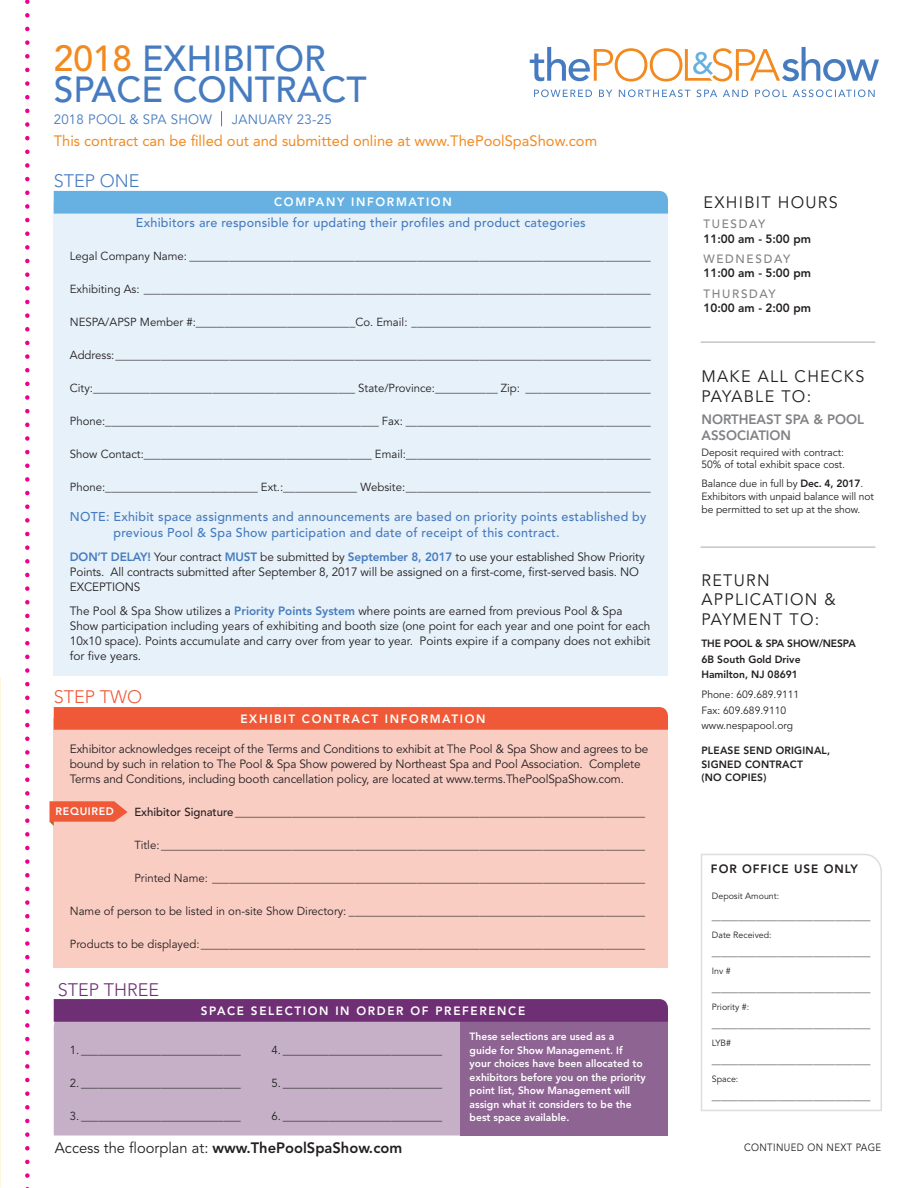
<style>
.page{position:relative;width:918px;height:1188px;background:#fff}
.page>*{position:absolute;margin:0;border:0;box-sizing:border-box;transform-origin:0 0}
.t1{font:500 36px/31.2px "Avenir LT Std";color:#467cbf}
.t2{font:300 18px "Avenir LT Std";color:#6f2f75}
.t3{font:300 18px "Avenir LT Std";color:#467cbf}
.t4{font:300 18px "Avenir LT Std";color:#f05937}
.t5{font:16.5px/19.8px "Avenir LT Std";letter-spacing:.08em;color:#231f20}
.t6{font:15px "Avenir LT Std";color:#f28a20}
.t7{font:800 15px "Avenir LT Std";color:#231f20}
.t8{font:13.5px "Avenir LT Std";letter-spacing:.02em;color:#467cbf}
.t9{font:800 13.5px/16.2px "Avenir LT Std";color:#808285}
.t10{font:500 12.75px/16.5px "Avenir LT Std";letter-spacing:.02em;color:#467cbf}
.t11{font:12px/15px "Avenir LT Std";letter-spacing:-.01em;color:#231f20}
.t12{font:800 12px "Avenir LT Std";letter-spacing:.14em;color:#fff}
.t13{font:800 12px "Avenir LT Std";color:#231f20}
.t14{font:500 12px "Avenir LT Std";letter-spacing:.14em;color:#808285}
.t15{font:800 12px "Avenir LT Std";letter-spacing:.08em;color:#231f20}
.t16{font:11.7px "Avenir LT Std";color:#231f20}
.t17{font:500 11.7px "Avenir LT Std";color:#231f20}
.t18{font:800 10.8px "Avenir LT Std";letter-spacing:.06em;color:#fff}
.t19{font:10.5px/12.8px "Avenir LT Std";color:#231f20}
.t20{font:800 10.5px/13.5px "Avenir LT Std";color:#fff}
.t21{font:800 10.5px "Avenir LT Std";color:#231f20}
.t22{font:800 10.5px/13.5px "Avenir LT Std";letter-spacing:.02em;color:#231f20}
.t23{font:10.5px "Avenir LT Std";letter-spacing:.04em;color:#231f20;scale:.91 1}
.t24{font:9px/18px "Avenir LT Std";color:#231f20}
.s1{color:#f28a20}
.s2{font-weight:800;color:#467cbf}
.s3{font-weight:400}
.s4{font-weight:800}
</style>
<div class="page">
<div style="left:54px;top:202px;width:614px;height:474px;background:#e7f1fa"></div>
<div style="left:54px;top:718px;width:614px;height:250px;background:#facdc3"></div>
<div style="left:54px;top:1022px;width:407px;height:114px;background:#c5b0c8"></div>
<svg style="left:701px;top:853px;width:181px;height:258px"></svg>
<div style="left:461px;top:1010px;width:207px;height:126px;background:#8e6493"></div>
<div style="left:54px;top:191px;width:614px;height:23px;background:#67b1e2"></div>
<div style="left:54px;top:707px;width:614px;height:23px;background:#f05937"></div>
<svg style="left:54px;top:999px;width:614px;height:23px;background:#703076"></svg>
<svg style="left:50px;top:801px;width:78px;height:25px"></svg>
<svg style="left:221px;top:111px;width:1px;height:15px"></svg>
<svg style="left:25px;top:0;width:5px;height:1188px"></svg>
<hr style="left:701px;top:342px;width:174px;height:1px;background:#a8a9ad">
<hr style="left:701px;top:547px;width:174px;height:1px;background:#a8a9ad">
<svg style="left:530px;top:47px;width:349px;height:35px"></svg>
<svg style="left:534px;top:89px;width:341px;height:8px"></svg>
<p class="t1" style="left:54px;top:44px;width:315px"><span class="s1">2018</span> EXHIBITOR<br>SPACE CONTRACT</p>
<p class="t8" style="left:54px;top:112px;width:160px">2018 POOL &amp; SPA SHOW</p>
<p class="t8" style="left:232px;top:112px;width:101px">JANUARY 23-25</p>
<p class="t6" style="left:54px;top:132px;width:545px">This contract can be filled out and submitted online at www.ThePoolSpaShow.com</p>
<p class="t3" style="left:54px;top:170px;width:87px">STEP ONE</p>
<p class="t12" style="left:274px;top:195px;width:179px">COMPANY INFORMATION</p>
<p class="t10" style="left:136px;top:215px;width:451px">Exhibitors are responsible for updating their profiles and product categories</p>
<p class="t16" style="left:70px;top:249px;width:583px">Legal Company Name: _________________________________________________________________________________</p>
<p class="t16" style="left:70px;top:282px;width:583px">Exhibiting As: _________________________________________________________________________________________</p>
<p class="t16" style="left:70px;top:315px;width:583px">NESPA/APSP Member #:____________________________Co. Email: __________________________________________</p>
<p class="t16" style="left:70px;top:348px;width:583px">Address:______________________________________________________________________________________________</p>
<p class="t16" style="left:70px;top:381px;width:583px">City:______________________________________________ State/Province:___________ Zip: ______________________</p>
<p class="t16" style="left:70px;top:414px;width:583px">Phone:________________________________________________ Fax: ___________________________________________</p>
<p class="t16" style="left:70px;top:447px;width:583px">Show Contact:________________________________________ Email:___________________________________________</p>
<p class="t16" style="left:70px;top:480px;width:583px">Phone:___________________________ Ext.:_____________ Website:___________________________________________</p>
<p class="t10" style="left:113px;top:508px;width:535px;text-indent:-44px">NOTE: Exhibit space assignments and announcements are based on priority points established by previous Pool &amp; Spa Show participation and date of receipt of this contract.</p>
<p class="t11" style="left:70px;top:550px;width:576px"><span class="s2">DON’T DELAY!</span> Your contract <span class="s2">MUST</span> be submitted by <span class="s2">September 8, 2017</span> to use your established Show Priority<br>Points. All contracts submitted after September 8, 2017 will be assigned on a first-come, first-served basis. NO<br>EXCEPTIONS</p>
<p class="t11" style="left:70px;top:604px;width:582px">The Pool &amp; Spa Show utilizes a <span class="s2">Priority Points System</span> where points are earned from previous Pool &amp; Spa Show participation including years of exhibiting and booth size (one point for each year and one point for each 10x10 space). Points accumulate and carry over from year to year. Points expire if a company does not exhibit for five years.</p>
<p class="t4" style="left:54px;top:687px;width:90px">STEP TWO</p>
<p class="t12" style="left:240px;top:711px;width:247px">EXHIBIT CONTRACT INFORMATION</p>
<p class="t11" style="left:70px;top:742px;width:580px">Exhibitor acknowledges receipt of the Terms and Conditions to exhibit at The Pool &amp; Spa Show and agrees to be bound by such in relation to The Pool &amp; Spa Show powered by Northeast Spa and Pool Association. Complete<br>Terms and Conditions, including booth cancellation policy, are located at www.terms.ThePoolSpaShow.com.</p>
<p class="t17" style="left:134px;top:805px;width:512px">Exhibitor Signature________________________________________________________________________</p>
<p class="t16" style="left:134px;top:838px;width:512px">Title: _____________________________________________________________________________________</p>
<p class="t16" style="left:134px;top:871px;width:512px">Printed Name: ____________________________________________________________________________</p>
<p class="t16" style="left:70px;top:904px;width:577px">Name of person to be listed in on-site Show Directory: ____________________________________________________</p>
<p class="t16" style="left:70px;top:937px;width:577px">Products to be displayed:______________________________________________________________________________</p>
<p class="t18" style="left:56px;top:805px;width:60px">REQUIRED</p>
<p class="t2" style="left:58px;top:979px;width:103px">STEP THREE</p>
<p class="t12" style="left:201px;top:1003px;width:326px">SPACE SELECTION IN ORDER OF PREFERENCE</p>
<p class="t16" style="left:70px;top:1043px;width:172px">1. ____________________________</p>
<p class="t16" style="left:70px;top:1076px;width:172px">2. ____________________________</p>
<p class="t16" style="left:70px;top:1109px;width:172px">3. ____________________________</p>
<p class="t16" style="left:271px;top:1043px;width:172px">4. ____________________________</p>
<p class="t16" style="left:271px;top:1076px;width:172px">5. ____________________________</p>
<p class="t16" style="left:271px;top:1109px;width:172px">6. ____________________________</p>
<p class="t7" style="left:55px;top:1139px;width:349px"><span class="s3">Access the floorplan at:</span> www.ThePoolSpaShow.com</p>
<p class="t20" style="left:470px;top:1030px;width:178px">These selections are used as a<br>guide for Show Management. If your choices have been allocated to exhibitors before you on the priority point list, Show Management will assign what it considers to be the best space available.</p>
<p class="t5" style="left:703px;top:193px;width:136px">EXHIBIT HOURS</p>
<p class="t14" style="left:703px;top:217px;width:63px">TUESDAY</p>
<p class="t13" style="left:703px;top:231px;width:109px">11:00 am - 5:00 pm</p>
<p class="t14" style="left:703px;top:252px;width:88px">WEDNESDAY</p>
<p class="t13" style="left:703px;top:266px;width:109px">11:00 am - 5:00 pm</p>
<p class="t14" style="left:703px;top:287px;width:74px">THURSDAY</p>
<p class="t13" style="left:703px;top:301px;width:109px">10:00 am - 2:00 pm</p>
<p class="t5" style="left:701px;top:367px;width:164px">MAKE ALL CHECKS<br>PAYABLE TO:</p>
<p class="t9" style="left:701px;top:411px;width:164px">NORTHEAST SPA &amp; POOL<br>ASSOCIATION</p>
<p class="t19" style="left:701px;top:446px;width:145px">Deposit required with contract:<br>50% of total exhibit space cost.</p>
<p class="t19" style="left:701px;top:478px;width:174px">Balance due in full by <span class="s4">Dec. 4, 2017</span>.<br>Exhibitors with unpaid balance will not be permitted to set up at the show.</p>
<p class="t5" style="left:701px;top:570px;width:136px">RETURN<br>APPLICATION &amp;<br>PAYMENT TO:</p>
<p class="t21" style="left:701px;top:637px;width:156px">THE POOL &amp; SPA SHOW/NESPA</p>
<p class="t21" style="left:701px;top:653px;width:101px">6B South Gold Drive</p>
<p class="t21" style="left:701px;top:669px;width:98px">Hamilton, NJ 08691</p>
<p class="t19" style="left:701px;top:688px;width:99px">Phone: 609.689.9111</p>
<p class="t19" style="left:701px;top:704px;width:86px">Fax: 609.689.9110</p>
<p class="t19" style="left:701px;top:720px;width:93px">www.nespapool.org</p>
<p class="t22" style="left:701px;top:744px;width:130px">PLEASE SEND ORIGINAL,<br>SIGNED CONTRACT<br>(NO COPIES)</p>
<p class="t15" style="left:711px;top:862px;width:148px">FOR OFFICE USE ONLY</p>
<p class="t24" style="left:712px;top:887px;width:69px">Deposit Amount:</p>
<p class="t24" style="left:712px;top:908px;width:160px">____________________________________<br>Date Received:</p>
<p class="t24" style="left:712px;top:944px;width:160px">____________________________________<br>Inv #</p>
<p class="t24" style="left:712px;top:980px;width:160px">____________________________________<br>Priority #:</p>
<p class="t24" style="left:712px;top:1016px;width:160px">____________________________________<br>LYB#</p>
<p class="t24" style="left:712px;top:1052px;width:160px">____________________________________<br>Space:</p>
<p class="t24" style="left:712px;top:1088px;width:160px">____________________________________</p>
<p class="t23" style="left:744px;top:1141px;width:152px">CONTINUED ON NEXT PAGE</p>
</div>
